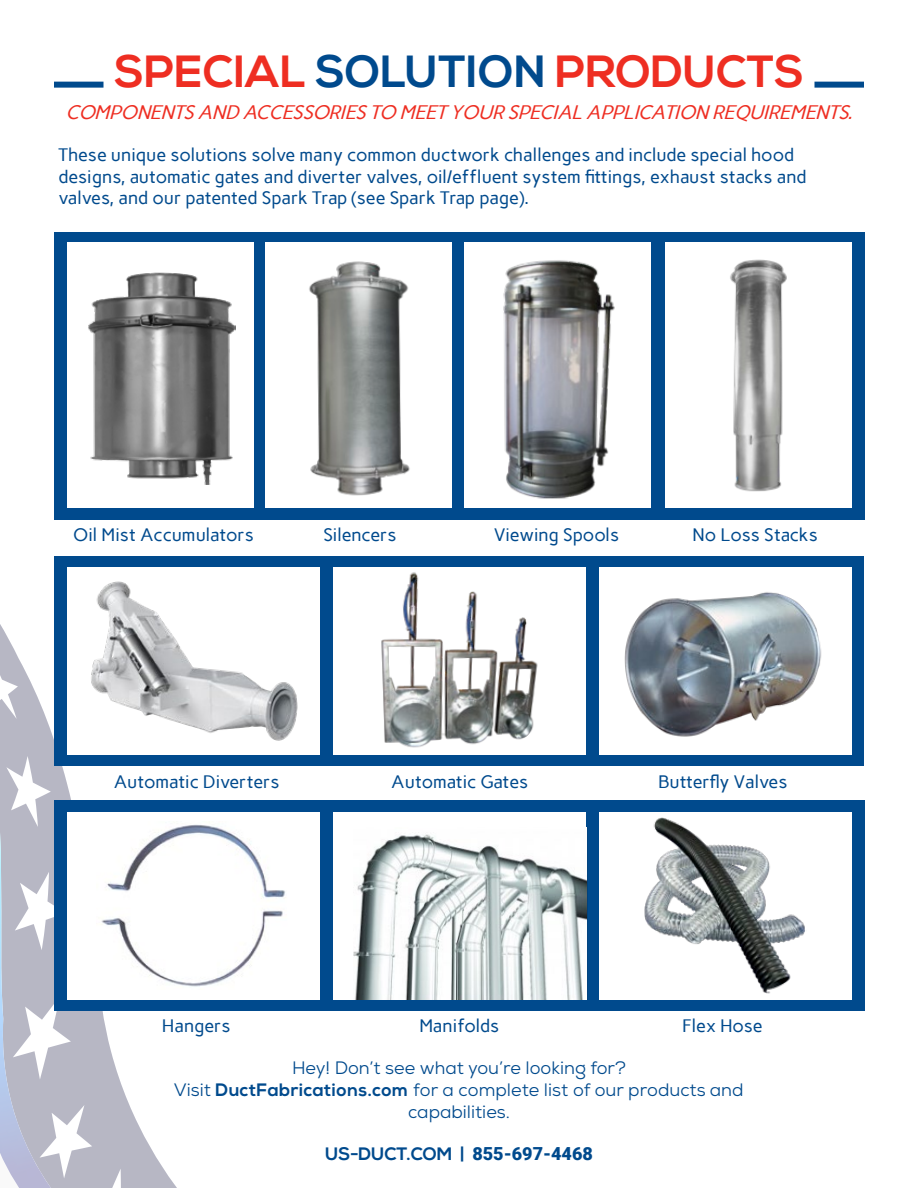
<style>
.page{position:relative;width:918px;height:1188px;background:#fff}
.page>*{position:absolute;margin:0;border:0;box-sizing:border-box;transform-origin:0 0}
.t1{font:700 45px "Nexa";color:#ee2e22}
.t2{font:italic 19.5px "Carme";color:#ee2e22}
.t3{font:18px/21.6px "Carme";letter-spacing:-.005em;color:#004a8d}
.t4{font:18px/21.9px "Nexa";color:#004a8d;text-align:center}
.t5{font:700 18px "Nexa";color:#004a8d}
.s1{color:#004a8d}
.s2{font-weight:700}
.s3{font-family:"Roboto";font-weight:900}
</style>
<div class="page">
<svg style="left:82px;top:800px;width:112px;height:388px"></svg>
<img style="left:0;top:624px;width:82px;height:564px">
<svg style="left:40px;top:1105px;width:101px;height:83px"></svg>
<svg style="left:13px;top:996px;width:58px;height:84px"></svg>
<svg style="left:15px;top:872px;width:39px;height:78px"></svg>
<svg style="left:6px;top:756px;width:45px;height:71px"></svg>
<svg style="left:0;top:656px;width:18px;height:63px"></svg>
<div style="left:54px;top:82px;width:50px;height:6px;background:#004a8d"></div>
<div style="left:814px;top:82px;width:50px;height:6px;background:#004a8d"></div>
<div style="left:54px;top:556px;width:810px;height:210px;background:#004a8d"></div>
<div style="left:333px;top:567px;width:253px;height:187px;background:#fff"></div>
<img style="left:381px;top:572px;width:157px;height:176px">
<div style="left:67px;top:567px;width:253px;height:187px;background:#fff"></div>
<img style="left:91px;top:581px;width:207px;height:160px">
<div style="left:600px;top:567px;width:252px;height:187px;background:#fff"></div>
<img style="left:624px;top:592px;width:198px;height:145px">
<div style="left:54px;top:233px;width:810px;height:287px;background:#004a8d"></div>
<div style="left:67px;top:243px;width:186px;height:265px;background:#fff"></div>
<img style="left:88px;top:272px;width:148px;height:212px">
<div style="left:266px;top:243px;width:186px;height:265px;background:#fff"></div>
<div style="left:464px;top:243px;width:187px;height:265px;background:#fff"></div>
<div style="left:666px;top:243px;width:186px;height:265px;background:#fff"></div>
<img style="left:309px;top:261px;width:101px;height:235px">
<img style="left:503px;top:260px;width:112px;height:238px">
<img style="left:730px;top:259px;width:57px;height:233px">
<div style="left:54px;top:801px;width:810px;height:210px;background:#004a8d"></div>
<div style="left:333px;top:812px;width:253px;height:187px;background:#fff"></div>
<div style="left:599px;top:812px;width:253px;height:187px;background:#fff"></div>
<div style="left:67px;top:812px;width:253px;height:187px;background:#fff"></div>
<img style="left:644px;top:817px;width:161px;height:177px">
<img style="left:101px;top:824px;width:185px;height:163px">
<img style="left:354px;top:827px;width:233px;height:172px">
<p class="t1" style="left:114px;top:46px;width:691px">SPECIAL <span class="s1">SOLUTION</span> PRODUCTS</p>
<p class="t2" style="left:65px;top:101px;width:795px">COMPONENTSAND ACCESSORIESTO MEETYOURSPECIALAPPLICATION REQUIREMENTS.</p>
<p class="t3" style="left:58px;top:144px;width:750px">These unique solutions solve many common ductwork challenges and include special hood designs, automatic gates and diverter valves, oil/effluent system fittings, exhaust stacks and valves, and our patented Spark Trap (see Spark Trap page).</p>
<p class="t3" style="left:73px;top:524px;width:182px">Oil Mist Accumulators</p>
<p class="t3" style="left:323px;top:524px;width:75px">Silencers</p>
<p class="t3" style="left:494px;top:524px;width:127px">Viewing Spools</p>
<p class="t3" style="left:693px;top:524px;width:127px">No Loss Stacks</p>
<p class="t3" style="left:114px;top:771px;width:167px">Automatic Diverters</p>
<p class="t3" style="left:391px;top:771px;width:139px">Automatic Gates</p>
<p class="t3" style="left:658px;top:771px;width:131px">Butterfly Valves</p>
<p class="t3" style="left:162px;top:1015px;width:70px">Hangers</p>
<p class="t3" style="left:419px;top:1015px;width:81px">Manifolds</p>
<p class="t3" style="left:682px;top:1015px;width:82px">Flex Hose</p>
<p class="t4" style="left:174px;top:1057px;width:571px">Hey! Don’t see what you’re looking for?<br>Visit <span class="s2">DuctFabrications.com</span> for a complete list of our products and capabilities.</p>
<p class="t5" style="left:325px;top:1144px;width:269px">US-DUCT.COM | <span class="s3">855-697-4468</span></p>
</div>
